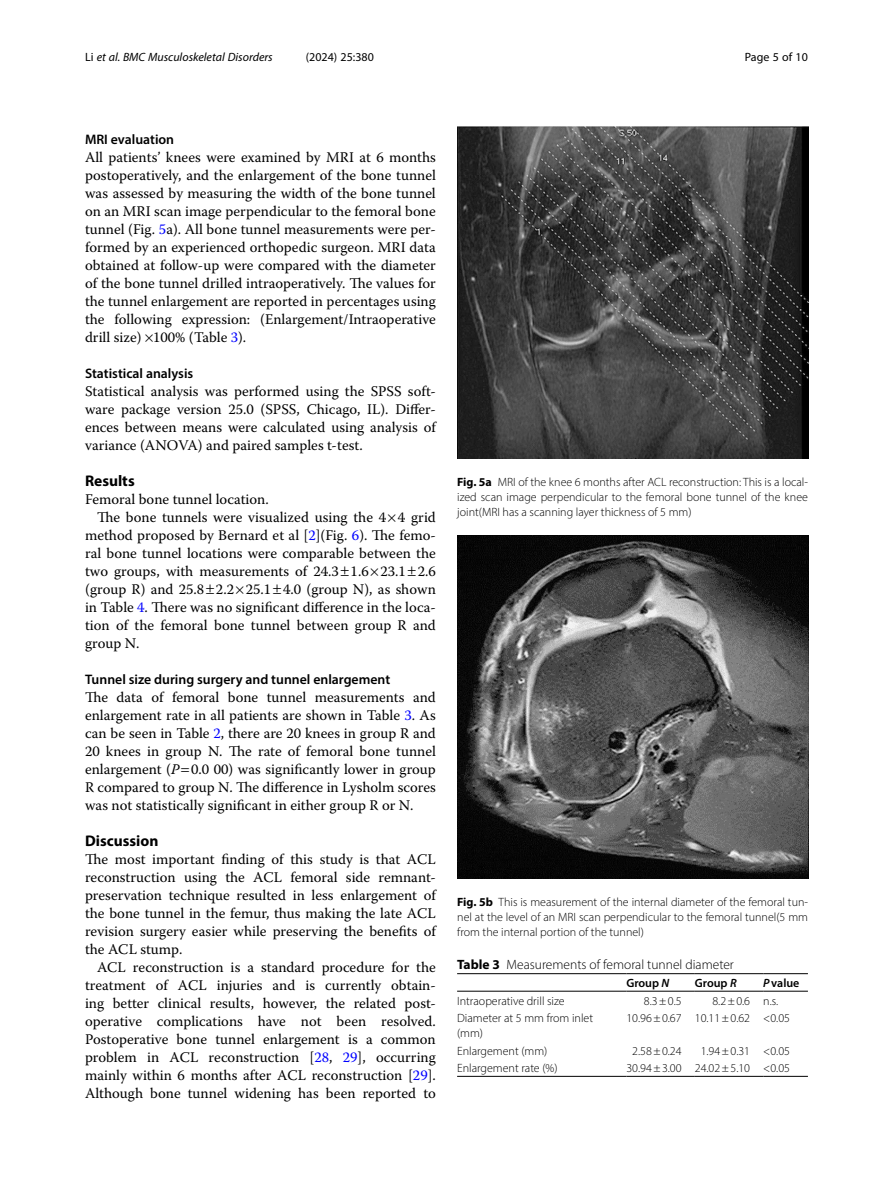
<style>
.page{position:relative;width:893px;height:1191px;background:#fff}
.page>*{position:absolute;margin:0;border:0;box-sizing:border-box;transform-origin:0 0}
.Head_1{font:700 15.45px "Myriad Pro";color:#000}
.Body_Text{font:14.7px/18px "Warnock Pro";color:#000;text-align:justify}
.Body_Text_Indent{font:14.7px/18px "Warnock Pro";color:#000;text-align:justify}
.Head_2{font:600 13.8px "Myriad Pro";color:#000}
.Table_Caption{font:300 13.5px "Myriad Pro";color:#000}
.Figure_Caption{font:300 12px/15px "Myriad Pro";color:#000;text-align:justify}
.Table_Body{font:300 12px/15px "Myriad Pro";color:#000}
.t1{font:italic 12px "Myriad Pro";color:#000}
.t2{font:12px "Myriad Pro";color:#000}
.Table_Head{font:600 12px "Myriad Pro";color:#000}
.s1{font-style:normal}
.s2{color:#00f}
.s3{font-style:italic}
.s4{font-weight:700}
</style>
<div class="page">
<hr style="left:457px;top:991px;width:169px;height:1px;background:#000">
<hr style="left:626px;top:973px;width:69px;height:1px;background:#000">
<hr style="left:626px;top:991px;width:69px;height:1px;background:#000">
<hr style="left:695px;top:973px;width:68px;height:1px;background:#000">
<hr style="left:695px;top:991px;width:68px;height:1px;background:#000">
<hr style="left:763px;top:973px;width:45px;height:1px;background:#000">
<hr style="left:763px;top:991px;width:45px;height:1px;background:#000">
<hr style="left:457px;top:1076px;width:169px;height:1px;background:#000">
<hr style="left:626px;top:1076px;width:69px;height:1px;background:#000">
<hr style="left:695px;top:1076px;width:68px;height:1px;background:#000">
<hr style="left:763px;top:1076px;width:45px;height:1px;background:#000">
<hr style="left:457px;top:973px;width:169px;height:1px;background:#000">
<img style="left:457px;top:535px;width:351px;height:343px">
<img style="left:457px;top:126px;width:351px;height:333px">
<p class="t1" style="left:85px;top:50px;width:189px"><span class="s1">Li</span> et al. BMC Musculoskeletal Disorders</p>
<p class="t2" style="left:306px;top:50px;width:70px">(2024) 25:380</p>
<p class="t2" style="left:745px;top:50px;width:65px">Page 5 of 10</p>
<p class="Head_2" style="left:85px;top:131px;width:91px">MRI evaluation</p>
<p class="Body_Text" style="left:85px;top:148px;width:352px">All patients’ knees were examined by MRI at 6 months postoperatively, and the enlargement of the bone tunnel was assessed by measuring the width of the bone tunnel on an MRI scan image perpendicular to the femoral bone tunnel (Fig. <span class="s2">5</span>a). All bone tunnel measurements were per&shy;formed by an experienced orthopedic surgeon. MRI data obtained at follow-up were compared with the diameter of the bone tunnel drilled intraoperatively. The values for the tunnel enlargement are reported in percentages using the following expression: (Enlargement/Intraoperative drill size) 100% (Table <span class="s2">3</span>).</p>
<p class="Head_2" style="left:85px;top:365px;width:110px">Statistical analysis</p>
<p class="Body_Text" style="left:85px;top:382px;width:352px">Statistical analysis was performed using the SPSS soft&shy;ware package version 25.0 (SPSS, Chicago, IL). Differ&shy;ences between means were calculated using analysis of variance (ANOVA) and paired samples t-test.</p>
<p class="Head_1" style="left:85px;top:471px;width:51px">Results</p>
<p class="Body_Text" style="left:85px;top:490px;width:185px">Femoral bone tunnel location.</p>
<p class="Body_Text_Indent" style="left:85px;top:508px;width:352px;text-indent:12px">The bone tunnels were visualized using the 4 4 grid method proposed by Bernard et al [<span class="s2">2</span>](Fig. <span class="s2">6</span>). The femo&shy;ral bone tunnel locations were comparable between the two groups, with measurements of 24.3 1.6 23.1 2.6 (group R) and 25.8 2.2 25.1 4.0 (group N), as shown in Table <span class="s2">4</span>. There was no significant difference in the loca&shy;tion of the femoral bone tunnel between group R and group N.</p>
<p class="Head_2" style="left:85px;top:671px;width:307px">Tunnel size during surgery and tunnel enlargement</p>
<p class="Body_Text" style="left:85px;top:688px;width:352px">The data of femoral bone tunnel measurements and enlargement rate in all patients are shown in Table <span class="s2">3</span>. As can be seen in Table <span class="s2">2</span>, there are 20 knees in group R and 20 knees in group N. The rate of femoral bone tunnel enlargement (<span class="s3">P</span> 0.0 00) was significantly lower in group R compared to group N. The difference in Lysholm scores was not statistically significant in either group R or N.</p>
<p class="Head_1" style="left:85px;top:831px;width:75px">Discussion</p>
<p class="Body_Text" style="left:85px;top:850px;width:352px">The most important finding of this study is that ACL reconstruction using the ACL femoral side remnant&shy;preservation technique resulted in less enlargement of the bone tunnel in the femur, thus making the late ACL revision surgery easier while preserving the benefits of the ACL stump.</p>
<p class="Body_Text_Indent" style="left:85px;top:958px;width:352px;text-indent:12px">ACL reconstruction is a standard procedure for the treatment of ACL injuries and is currently obtain&shy;ing better clinical results, however, the related post&shy;operative complications have not been resolved.<br>Postoperative bone tunnel enlargement is a common problem in ACL reconstruction [<span class="s2">28</span>, <span class="s2">29</span>], occurring mainly within 6 months after ACL reconstruction [<span class="s2">29</span>].<br>Although bone tunnel widening has been reported to</p>
<p class="Table_Caption" style="left:457px;top:956px;width:278px"><span class="s4">Table 3</span> Measurements of femoral tunnel diameter</p>
<p class="Figure_Caption" style="left:457px;top:474px;width:352px"><span class="s4">Fig. 5a</span> MRI of the knee 6 months after ACL reconstruction: This is a local&shy;ized scan image perpendicular to the femoral bone tunnel of the knee joint(MRI has a scanning layer thickness of 5 mm)</p>
<p class="Figure_Caption" style="left:457px;top:894px;width:352px"><span class="s4">Fig. 5b</span> This is measurement of the internal diameter of the femoral tun&shy;nel at the level of an MRI scan perpendicular to the femoral tunnel(5 mm from the internal portion of the tunnel)</p>
<p class="Table_Head" style="left:626px;top:975px;width:45px">Group <span class="s3">N</span></p>
<p class="Table_Head" style="left:695px;top:975px;width:43px">Group <span class="s3">R</span></p>
<p class="Table_Head" style="left:763px;top:975px;width:38px"><span class="s3">P</span>value</p>
<p class="Table_Body" style="left:457px;top:993px;width:109px">Intraoperative drill size</p>
<p class="Table_Body" style="left:644px;top:993px;width:39px">8.3±0.5</p>
<p class="Table_Body" style="left:712px;top:993px;width:39px">8.2±0.6</p>
<p class="Table_Body" style="left:763px;top:993px;width:16px">n.s.</p>
<p class="Table_Body" style="left:457px;top:1010px;width:137px">Diameter at 5 mm from inlet (mm)</p>
<p class="Table_Body" style="left:626px;top:1010px;width:57px">10.96±0.67</p>
<p class="Table_Body" style="left:695px;top:1010px;width:57px">10.11±0.62</p>
<p class="Table_Body" style="left:763px;top:1010px;width:28px">&lt;0.05</p>
<p class="Table_Body" style="left:457px;top:1043px;width:92px">Enlargement (mm)</p>
<p class="Table_Body" style="left:632px;top:1043px;width:51px">2.58±0.24</p>
<p class="Table_Body" style="left:701px;top:1043px;width:51px">1.94±0.31</p>
<p class="Table_Body" style="left:763px;top:1043px;width:28px">&lt;0.05</p>
<p class="Table_Body" style="left:457px;top:1060px;width:102px">Enlargement rate (%)</p>
<p class="Table_Body" style="left:626px;top:1060px;width:57px">30.94±3.00</p>
<p class="Table_Body" style="left:695px;top:1060px;width:57px">24.02±5.10</p>
<p class="Table_Body" style="left:763px;top:1060px;width:28px">&lt;0.05</p>
</div>
